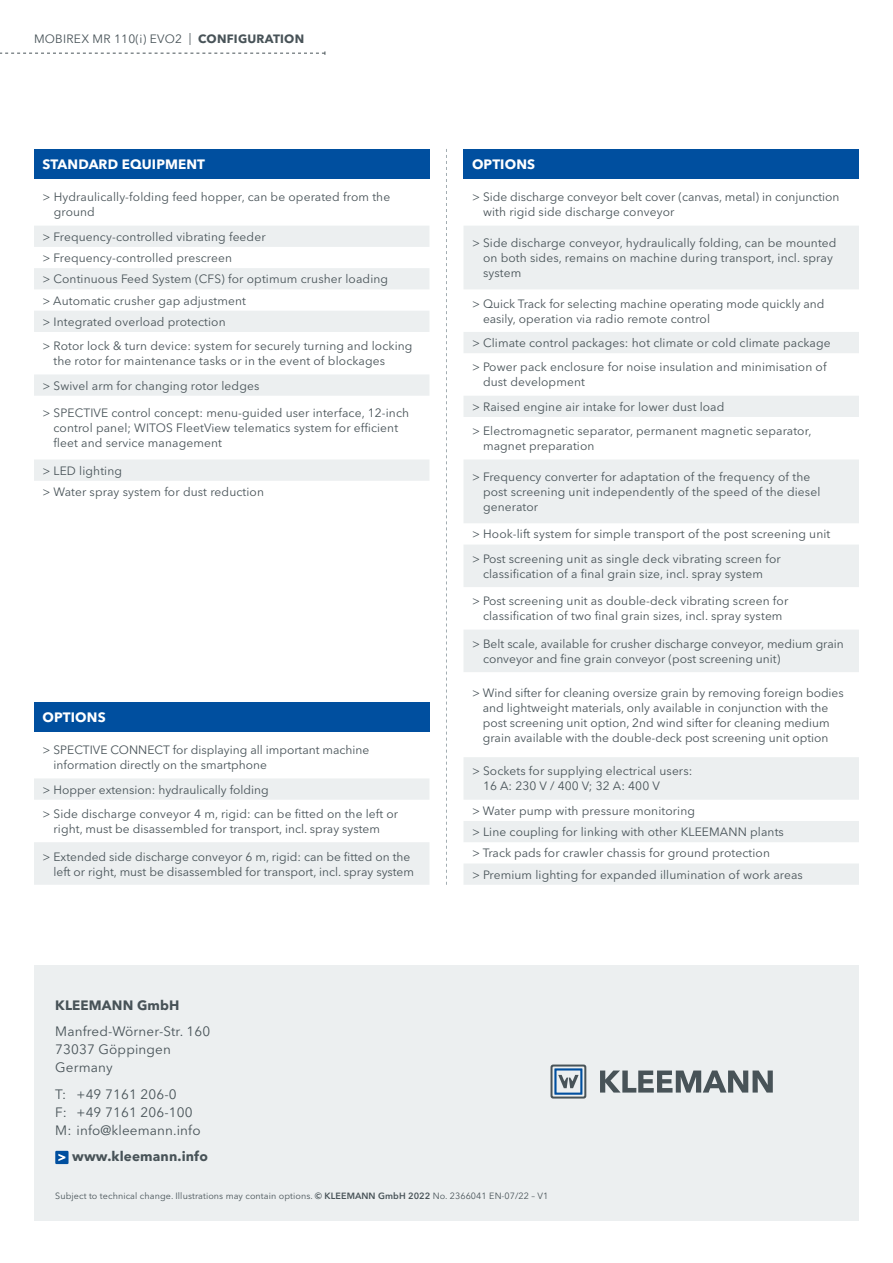
<style>
.page{position:relative;width:893px;height:1263px;background:#fff}
.page>*{position:absolute;margin:0;border:0;box-sizing:border-box;transform-origin:0 0}
.t1{font:13.5px/18px "Avenir Next LT Pro";letter-spacing:.01em;color:#485358}
.t2{font:700 13.5px "Avenir Next LT Pro";letter-spacing:.01em;color:#fff}
.t3{font:700 13.5px "Avenir Next LT Pro";letter-spacing:.01em;color:#485358}
.t4{font:12px/15px "Avenir Next LT Pro";letter-spacing:.01em;color:#485358}
.t5{font:9px "Avenir Next LT Pro";letter-spacing:.01em;color:#485358}
.s1{font-weight:700}
.s2{font-weight:600}
</style>
<div class="page">
<div style="left:34px;top:149px;width:395px;height:30px;background:#004f9f"></div>
<svg style="left:34px;top:226px;width:395px;height:255px"></svg>
<div style="left:463px;top:149px;width:396px;height:30px;background:#004f9f"></div>
<div style="left:34px;top:702px;width:395px;height:29px;background:#004f9f"></div>
<svg style="left:34px;top:778px;width:395px;height:107px"></svg>
<svg style="left:0;top:51px;width:326px;height:4px"></svg>
<svg style="left:446px;top:149px;width:1px;height:736px"></svg>
<div style="left:34px;top:965px;width:825px;height:255px;background:#eceff0"></div>
<svg style="left:600px;top:1070px;width:173px;height:22px"></svg>
<svg style="left:550px;top:1064px;width:36px;height:34px"></svg>
<div style="left:55px;top:1151px;width:14px;height:13px;background:#004f9f"></div>
<svg style="left:58px;top:1154px;width:7px;height:7px"></svg>
<svg style="left:464px;top:226px;width:395px;height:659px;fill:#eceff0"></svg>
<p class="t4" style="left:34px;top:31px;width:272px">MOBIREX MR 110(i) EVO2 | <span class="s1">CONFIGURATION</span></p>
<p class="t2" style="left:43px;top:156px;width:164px">STANDARD EQUIPMENT</p>
<p class="t4" style="left:54px;top:190px;width:338px;text-indent:-11px">&gt; Hydraulically-folding feed hopper, can be operated from the ground</p>
<p class="t4" style="left:43px;top:226px;width:347px;line-height:21.3px">&gt; Frequency-controlled vibrating feeder<br>&gt; Frequency-controlled prescreen<br>&gt; Continuous Feed System (CFS) for optimum crusher loading &gt; Automatic crusher gap adjustment<br>&gt; Integrated overload protection</p>
<p class="t4" style="left:54px;top:339px;width:360px;text-indent:-11px">&gt; Rotor lock &amp; turn device: system for securely turning and locking the rotor for maintenance tasks or in the event of blockages</p>
<p class="t4" style="left:43px;top:378px;width:218px">&gt; Swivel arm for changing rotor ledges</p>
<p class="t4" style="left:54px;top:405px;width:357px;text-indent:-11px">&gt; SPECTIVE control concept: menu-guided user interface, 12-inch control panel; WITOS FleetView telematics system for efficient fleet and service management</p>
<p class="t4" style="left:43px;top:460px;width:223px;line-height:21.3px">&gt; LED lighting<br>&gt; Water spray system for dust reduction</p>
<p class="t2" style="left:43px;top:709px;width:65px">OPTIONS</p>
<p class="t4" style="left:54px;top:742px;width:317px;text-indent:-11px">&gt; SPECTIVE CONNECT for displaying all important machine information directly on the smartphone</p>
<p class="t4" style="left:43px;top:777px;width:357px;line-height:24.5px">&gt; Hopper extension: hydraulically folding<br>&gt; Side discharge conveyor 4 m, rigid: can be fitted on the left or</p>
<p class="t4" style="left:54px;top:821px;width:328px">right, must be disassembled for transport, incl. spray system</p>
<p class="t4" style="left:54px;top:849px;width:362px;text-indent:-11px">&gt; Extended side discharge conveyor 6 m, rigid: can be fitted on the left or right, must be disassembled for transport, incl. spray system</p>
<p class="t2" style="left:472px;top:156px;width:65px">OPTIONS</p>
<p class="t4" style="left:483px;top:190px;width:358px;text-indent:-11px">&gt; Side discharge conveyor belt cover (canvas, metal) in conjunction with rigid side discharge conveyor</p>
<p class="t4" style="left:483px;top:235px;width:355px;text-indent:-11px">&gt; Side discharge conveyor, hydraulically folding, can be mounted on both sides, remains on machine during transport, incl. spray system</p>
<p class="t4" style="left:483px;top:296px;width:343px;text-indent:-11px">&gt; Quick Track for selecting machine operating mode quickly and easily, operation via radio remote control</p>
<p class="t4" style="left:472px;top:331px;width:360px;line-height:24.5px">&gt; Climate control packages: hot climate or cold climate package &gt; Power pack enclosure for noise insulation and minimisation of</p>
<p class="t4" style="left:472px;top:370px;width:341px;line-height:24.5px;text-indent:11px">dust development<br>&gt; Raised engine air intake for lower dust load<br>&gt; Electromagnetic separator, permanent magnetic separator,</p>
<p class="t4" style="left:483px;top:439px;width:113px">magnet preparation</p>
<p class="t4" style="left:483px;top:469px;width:339px;text-indent:-11px">&gt; Frequency converter for adaptation of the frequency of the post screening unit independently of the speed of the diesel generator</p>
<p class="t4" style="left:472px;top:522px;width:360px;line-height:24.5px">&gt; Hook-lift system for simple transport of the post screening unit &gt; Post screening unit as single deck vibrating screen for</p>
<p class="t4" style="left:483px;top:566px;width:282px">classification of a final grain size, incl. spray system</p>
<p class="t4" style="left:472px;top:594px;width:318px;text-align:center">&gt; Post screening unit as double-deck vibrating screen for classification of two final grain sizes, incl. spray system</p>
<p class="t4" style="left:483px;top:636px;width:362px;text-indent:-11px">&gt; Belt scale, available for crusher discharge conveyor, medium grain conveyor and fine grain conveyor (post screening unit)</p>
<p class="t4" style="left:472px;top:685px;width:373px;text-align:center">&gt; Wind sifter for cleaning oversize grain by removing foreign bodies and lightweight materials, only available in conjunction with the post screening unit option, 2nd wind sifter for cleaning medium grain available with the double-deck post screening unit option</p>
<p class="t4" style="left:483px;top:764px;width:211px;text-indent:-11px">&gt; Sockets for supplying electrical users:<br>16 A: 230 V / 400 V; 32 A: 400 V</p>
<p class="t4" style="left:472px;top:800px;width:332px;line-height:21.3px">&gt; Water pump with pressure monitoring<br>&gt; Line coupling for linking with other KLEEMANN plants<br>&gt; Track pads for crawler chassis for ground protection<br>&gt; Premium lighting for expanded illumination of work areas</p>
<p class="t3" style="left:55px;top:996px;width:126px">KLEEMANN GmbH</p>
<p class="t1" style="left:55px;top:1022px;width:157px">Manfred-Wörner-Str. 160<br>73037 Göppingen<br>Germany</p>
<p class="t1" style="left:55px;top:1085px;width:147px">T: +49 7161 206-0<br>F: +49 7161 206-100<br>M: info@kleemann.info</p>
<p class="t3" style="left:72px;top:1148px;width:137px">www.kleemann.info</p>
<p class="t5" style="left:55px;top:1191px;width:495px">Subject to technical change. Illustrations may contain options. <span class="s2">© KLEEMANN GmbH 2022</span> No. 2366041 EN-07/22 – V1</p>
</div>
